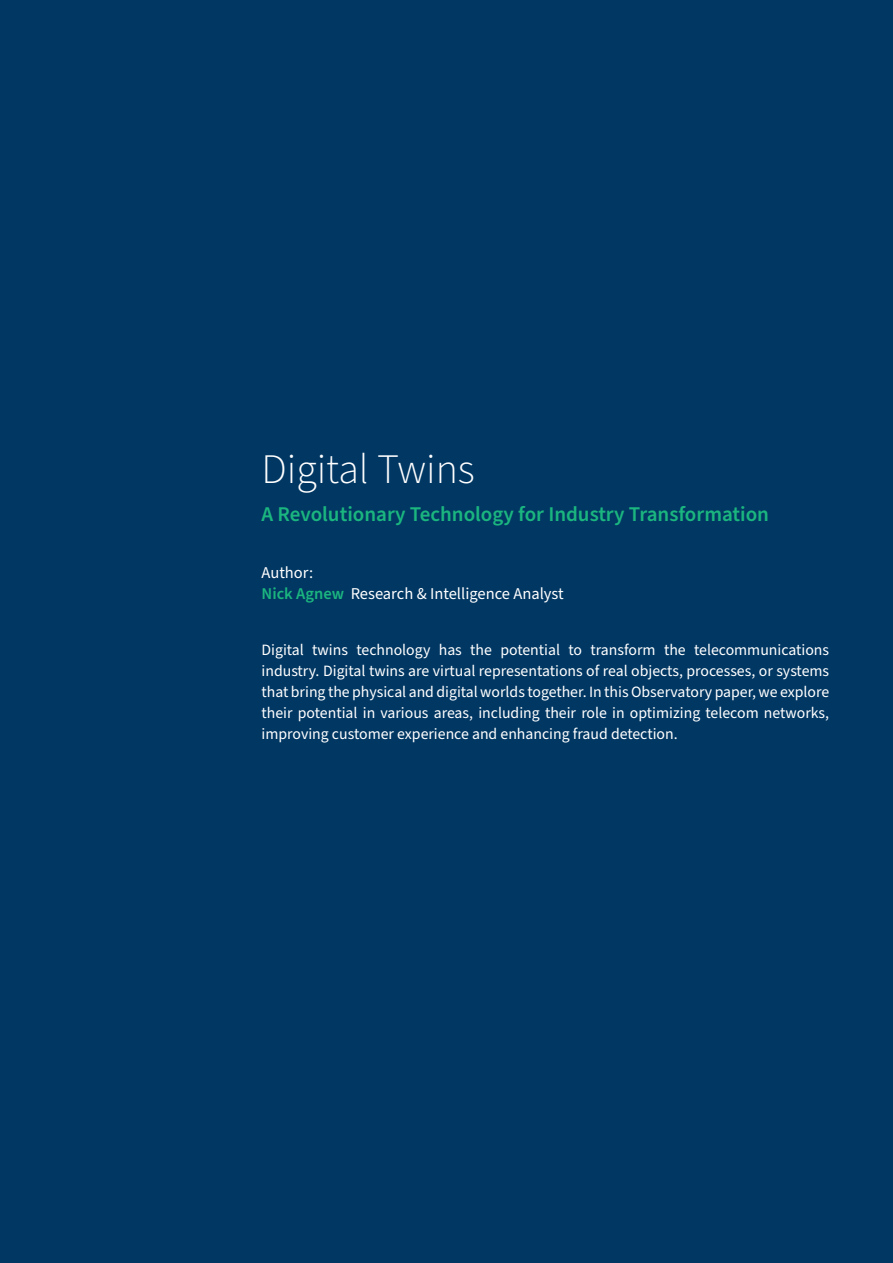
<style>
.page{position:relative;width:893px;height:1263px;background:#013763}
.page>*{position:absolute;margin:0;border:0;box-sizing:border-box;transform-origin:0 0}
.t1{font:300 42px "Source Sans Pro";color:#fff}
.t2{font:600 21px "Source Sans Pro";color:#1bb57f}
.t3{font:16.5px "Source Sans Pro";color:#fff}
.t4{font:15.75px/21px "Source Sans Pro";color:#fff;text-align:justify}
.s1{font-weight:600;color:#1bb57f}
</style>
<div class="page">
<p class="t1" style="left:261px;top:441px;width:215px">Digital Twins</p>
<p class="t2" style="left:261px;top:500px;width:509px">A Revolutionary Technology for Industry Transformation</p>
<p class="t3" style="left:261px;top:562px;width:53px">Author:</p>
<p class="t3" style="left:261px;top:583px;width:304px"><span class="s1">Nick Agnew</span> Research &amp; Intelligence Analyst</p>
<p class="t4" style="left:261px;top:640px;width:569px">Digital twins technology has the potential to transform the telecommunications industry. Digital twins are virtual representations of real objects, processes, or systems that bring the physical and digital worlds together. In this Observatory paper, we explore their potential in various areas, including their role in optimizing telecom networks, improving customer experience and enhancing fraud detection.</p>
</div>
